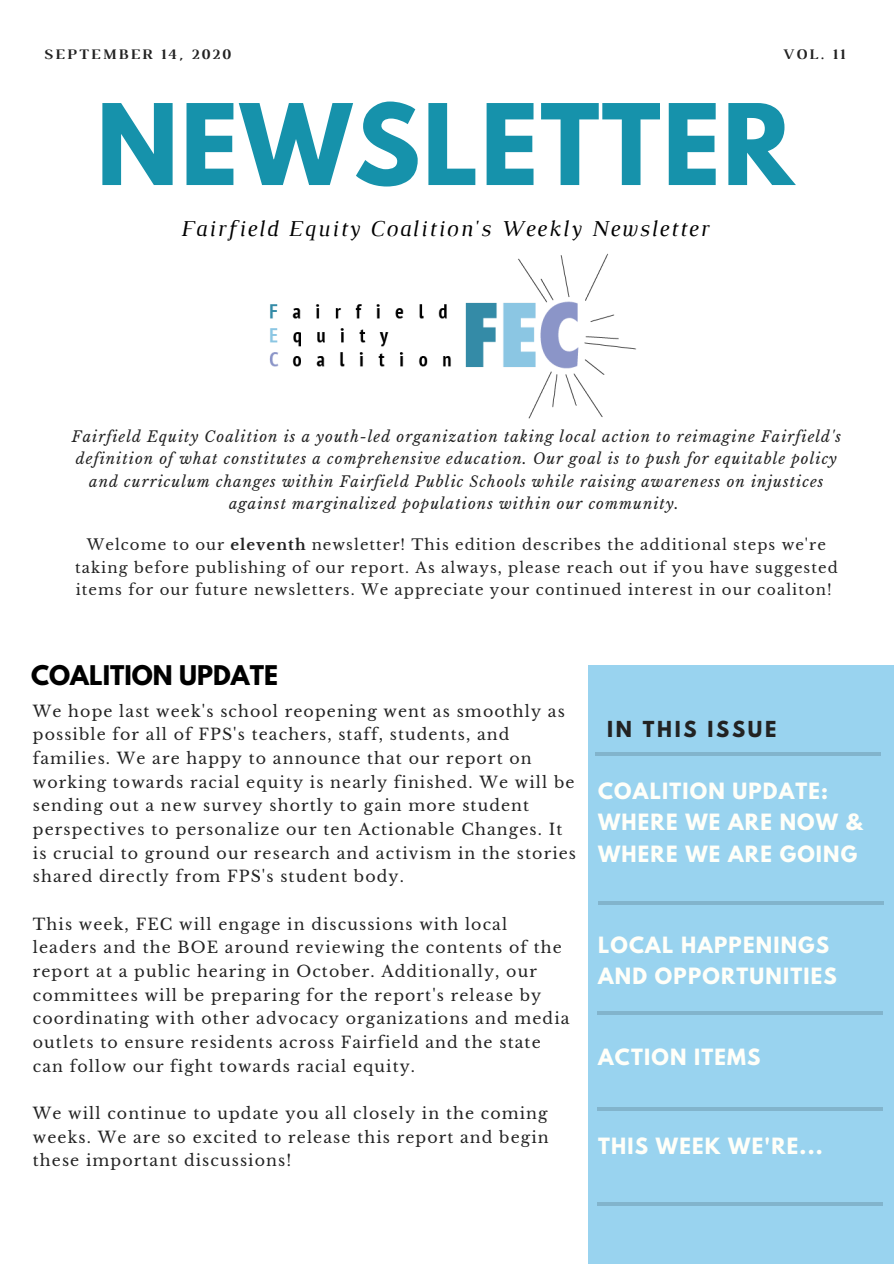
<style>
.page{position:relative;width:894px;height:1264px;background:#fff}
.page>*{position:absolute;margin:0;border:0;box-sizing:border-box;transform-origin:0 0}
.t1{font:700 99.3px "League Spartan";letter-spacing:.02em;color:#1692ab}
.t2{font:700 24px "League Spartan";color:#000}
.t3{font:italic 23.25px "Luthier";letter-spacing:.07em;color:#000}
.t4{font:700 19.8px/31.5px "League Spartan";letter-spacing:.06em;color:#fffff9}
.t5{font:700 19.5px "League Spartan";letter-spacing:.14em;color:#222}
.t6{font:15.75px/23.7px "Libre Baskerville";letter-spacing:.07em;color:#222}
.t7{font:italic 14.85px/22.5px "Libre Baskerville";letter-spacing:.07em;color:#222;text-align:center}
.t8{font:14.85px/22.5px "Libre Baskerville";letter-spacing:.07em;color:#222;text-align:center}
.t9{font:700 14.85px "Luthier";letter-spacing:.14em;color:#222}
.s1{font-weight:700}
</style>
<div class="page">
<div style="left:588px;top:665px;width:305px;height:598px;background:#99d3ef"></div>
<hr style="left:598px;top:901px;width:285px;height:3px;background:#000">
<hr style="left:597px;top:1011px;width:285px;height:3px;background:#000">
<svg style="left:597px;top:1107px;width:285px;height:3px"></svg>
<hr style="left:597px;top:1202px;width:285px;height:4px;background:#82b4cc">
<hr style="left:595px;top:752px;width:285px;height:4px;background:#82b4cc">
<img style="left:269px;top:253px;width:367px;height:166px">
<p class="t9" style="left:44px;top:49px;width:188px">SEPTEMBER 14, 2020</p>
<p class="t9" style="left:782px;top:49px;width:64px">VOL. 11</p>
<h1 class="t1" style="left:96px;top:96px;width:698px">NEWSLETTER</h1>
<h3 class="t3" style="left:180px;top:219px;width:529px">Fairfield Equity Coalition's Weekly Newsletter</h3>
<p class="t7" style="left:72px;top:425px;width:770px">Fairfield Equity Coalition is a youth-led organization taking local action to reimagine Fairfield's definition of what constitutes a comprehensive education. Our goal is to push for equitable policy and curriculum changes within Fairfield Public Schools while raising awareness on injustices against marginalized populations within our community.</p>
<p class="t8" style="left:75px;top:533px;width:764px">Welcome to our <span class="s1">eleventh</span> newsletter! This edition describes the additional steps we're taking before publishing of our report. As always, please reach out if you have suggested items for our future newsletters. We appreciate your continued interest in our coaliton!</p>
<h2 class="t2" style="left:31px;top:663px;width:248px">COALITION UPDATE</h2>
<p class="t6" style="left:33px;top:699px;width:544px">We hope last week's school reopening went as smoothly as possible for all of FPS's teachers, staff, students, and families. We are happy to announce that our report on working towards racial equity is nearly finished. We will be sending out a new survey shortly to gain more student perspectives to personalize our ten Actionable Changes. It is crucial to ground our research and activism in the stories shared directly from FPS's student body.</p>
<p class="t6" style="left:33px;top:912px;width:538px">This week, FEC will engage in discussions with local leaders and the BOE around reviewing the contents of the report at a public hearing in October. Additionally, our committees will be preparing for the report's release by coordinating with other advocacy organizations and media outlets to ensure residents across Fairfield and the state can follow our fight towards racial equity.</p>
<p class="t6" style="left:33px;top:1101px;width:517px;text-align:justify">We will continue to update you all closely in the coming weeks. We are so excited to release this report and begin these important discussions!</p>
<p class="t5" style="left:607px;top:719px;width:171px">IN THIS ISSUE</p>
<p class="t4" style="left:598px;top:777px;width:266px">COALITION UPDATE:<br>WHERE WE ARE NOW &amp;<br>WHERE WE ARE GOING</p>
<p class="t4" style="left:598px;top:931px;width:240px">LOCAL HAPPENINGS<br>AND OPPORTUNITIES</p>
<p class="t4" style="left:598px;top:1043px;width:164px">ACTION ITEMS</p>
<p class="t4" style="left:598px;top:1132px;width:226px">THIS WEEK WE'RE...</p>
</div>
